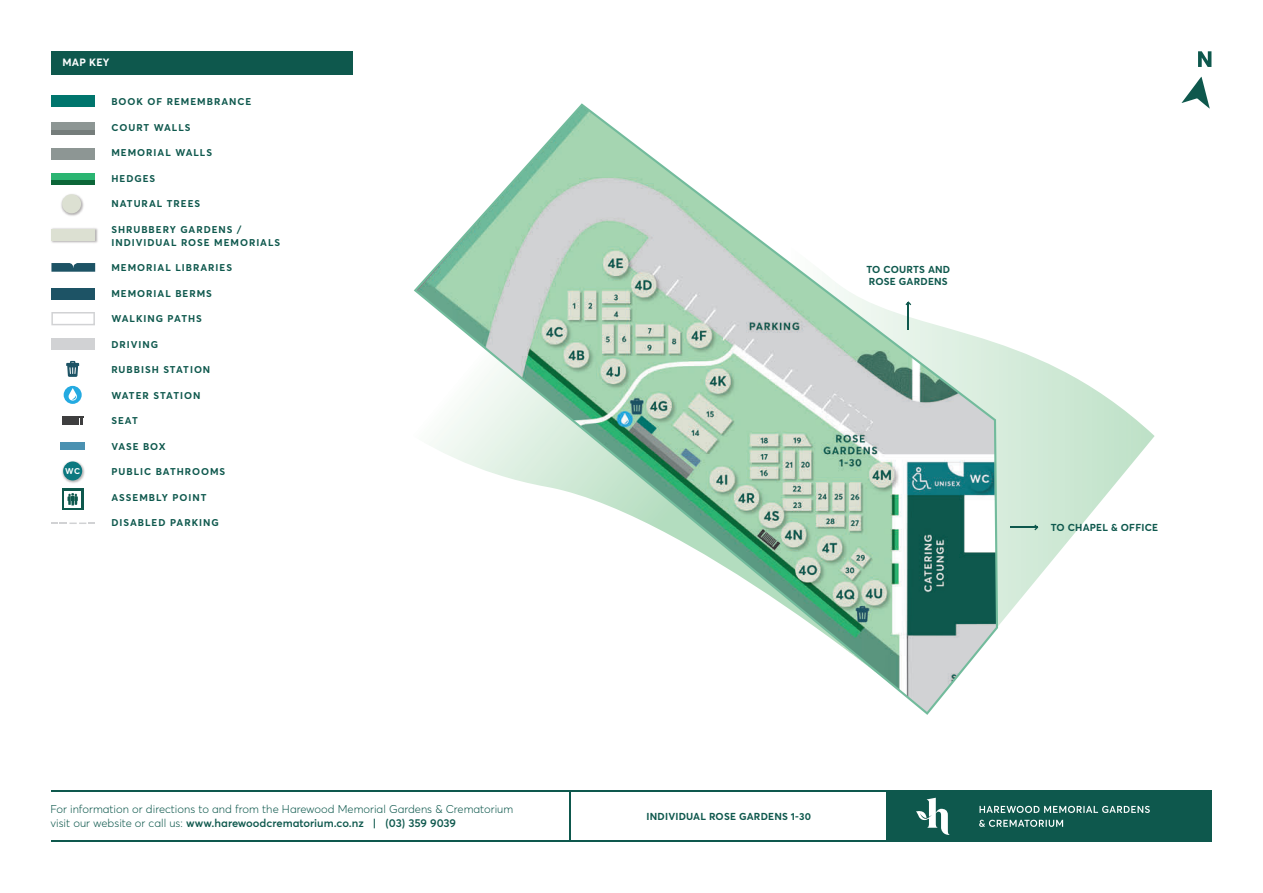
<style>
.page{position:relative;width:1263px;height:893px;background:#fff}
.page>*{position:absolute;margin:0;border:0;box-sizing:border-box;transform-origin:0 0}
.t1{font:300 11.25px/13.5px "Averta";color:#0e584d}
.t2{font:700 10.5px "Averta";letter-spacing:.02em;color:#fff}
.t3{font:700 10.05px/12px "Averta";letter-spacing:.02em;color:#0e584d}
.t4{font:700 9.75px/12.8px "Averta";letter-spacing:.1em;color:#0e584d}
.t5{font:700 8.25px "Averta";color:#fff}
.s1{font-weight:600}
</style>
<div class="page">
<svg style="left:1181px;top:77px;width:29px;height:32px"></svg>
<svg style="left:1198px;top:51px;width:13px;height:16px"></svg>
<div style="left:887px;top:791px;width:325px;height:51px;background:#0e584d"></div>
<svg style="left:979px;top:820px;width:84px;height:7px"></svg>
<svg style="left:979px;top:806px;width:171px;height:7px"></svg>
<hr style="left:51px;top:791px;width:1161px;height:1px;background:#0e584d">
<hr style="left:51px;top:841px;width:1161px;height:1px;background:#0e584d">
<hr style="left:570px;top:791px;width:1px;height:51px;background:#0e584d">
<svg style="left:916px;top:798px;width:33px;height:37px"></svg>
<div style="left:51px;top:51px;width:301px;height:23px;background:#0e584d"></div>
<div style="left:51px;top:288px;width:44px;height:12px;background:#1d5365"></div>
<svg style="left:51px;top:312px;width:44px;height:13px"></svg>
<div style="left:51px;top:338px;width:44px;height:12px;background:#d1d2d4"></div>
<div style="left:64px;top:386px;width:18px;height:18px;background:#24aae1;border-radius:50%"></div>
<svg style="left:68px;top:388px;width:9px;height:13px"></svg>
<img style="left:61px;top:194px;width:23px;height:22px">
<div style="left:62px;top:194px;width:19px;height:19px;background:#dce0d2;border-radius:50%"></div>
<img style="left:62px;top:461px;width:23px;height:22px">
<div style="left:63px;top:461px;width:19px;height:19px;background:#0c7980;border-radius:50%"></div>
<img style="left:51px;top:228px;width:47px;height:15px">
<div style="left:51px;top:229px;width:44px;height:12px;background:#dce0d2"></div>
<svg style="left:62px;top:417px;width:21px;height:8px"></svg>
<svg style="left:51px;top:263px;width:44px;height:9px"></svg>
<svg style="left:66px;top:361px;width:13px;height:16px"></svg>
<div style="left:51px;top:122px;width:44px;height:8px;background:#8d9694"></div>
<hr style="left:51px;top:130px;width:44px;height:4px;background:#757d7b">
<div style="left:61px;top:442px;width:24px;height:8px;background:#4a91b1"></div>
<div style="left:62px;top:488px;width:21px;height:22px;background:#0e584d"></div>
<div style="left:64px;top:491px;width:17px;height:17px;background:#fff"></div>
<svg style="left:68px;top:493px;width:10px;height:13px"></svg>
<div style="left:51px;top:95px;width:44px;height:12px;background:#00756d"></div>
<div style="left:51px;top:148px;width:44px;height:12px;background:#8d9694"></div>
<svg style="left:51px;top:522px;width:44px;height:2px"></svg>
<div style="left:51px;top:173px;width:44px;height:10px;background:#2bb572"></div>
<div style="left:51px;top:180px;width:44px;height:5px;background:#0c6638"></div>
<svg style="left:998px;top:343px;width:156px;height:283px"></svg>
<svg style="left:1010px;top:525px;width:28px;height:5px"></svg>
<svg style="left:414px;top:103px;width:584px;height:612px"></svg>
<p class="t2" style="left:63px;top:56px;width:48px">MAP KEY</p>
<p class="t5" style="left:65px;top:466px;width:16px">WC</p>
<p class="t4" style="left:111px;top:95px;width:142px">BOOK OF REMEMBRANCE</p>
<p class="t4" style="left:111px;top:121px;width:81px">COURT WALLS</p>
<p class="t4" style="left:111px;top:146px;width:102px">MEMORIAL WALLS</p>
<p class="t4" style="left:111px;top:172px;width:45px">HEDGES</p>
<p class="t4" style="left:111px;top:197px;width:90px">NATURAL TREES</p>
<p class="t4" style="left:111px;top:223px;width:170px">SHRUBBERY GARDENS /<br>INDIVIDUAL ROSE MEMORIALS</p>
<p class="t4" style="left:111px;top:261px;width:122px">MEMORIAL LIBRARIES</p>
<p class="t4" style="left:111px;top:287px;width:102px">MEMORIAL BERMS</p>
<p class="t4" style="left:111px;top:312px;width:92px">WALKING PATHS</p>
<p class="t4" style="left:111px;top:338px;width:48px">DRIVING</p>
<p class="t4" style="left:111px;top:363px;width:100px">RUBBISH STATION</p>
<p class="t4" style="left:111px;top:389px;width:90px">WATER STATION</p>
<p class="t4" style="left:111px;top:414px;width:28px">SEAT</p>
<p class="t4" style="left:111px;top:440px;width:56px">VASE BOX</p>
<p class="t4" style="left:111px;top:465px;width:115px">PUBLIC BATHROOMS</p>
<p class="t4" style="left:111px;top:491px;width:97px">ASSEMBLY POINT</p>
<p class="t4" style="left:111px;top:516px;width:109px">DISABLED PARKING</p>
<p class="t1" style="left:50px;top:802px;width:464px">For information or directions to and from the Harewood Memorial Gardens &amp; Crematorium visit our website or call us: <span class="s1">www.harewoodcrematorium.co.nz | (03) 359 9039</span></p>
<p class="t3" style="left:866px;top:264px;width:85px">TO COURTS AND<br>ROSE GARDENS</p>
<p class="t3" style="left:1051px;top:521px;width:109px">TO CHAPEL &amp; OFFICE</p>
<p class="t3" style="left:646px;top:810px;width:166px">INDIVIDUAL ROSE GARDENS 1-30</p>
</div>
